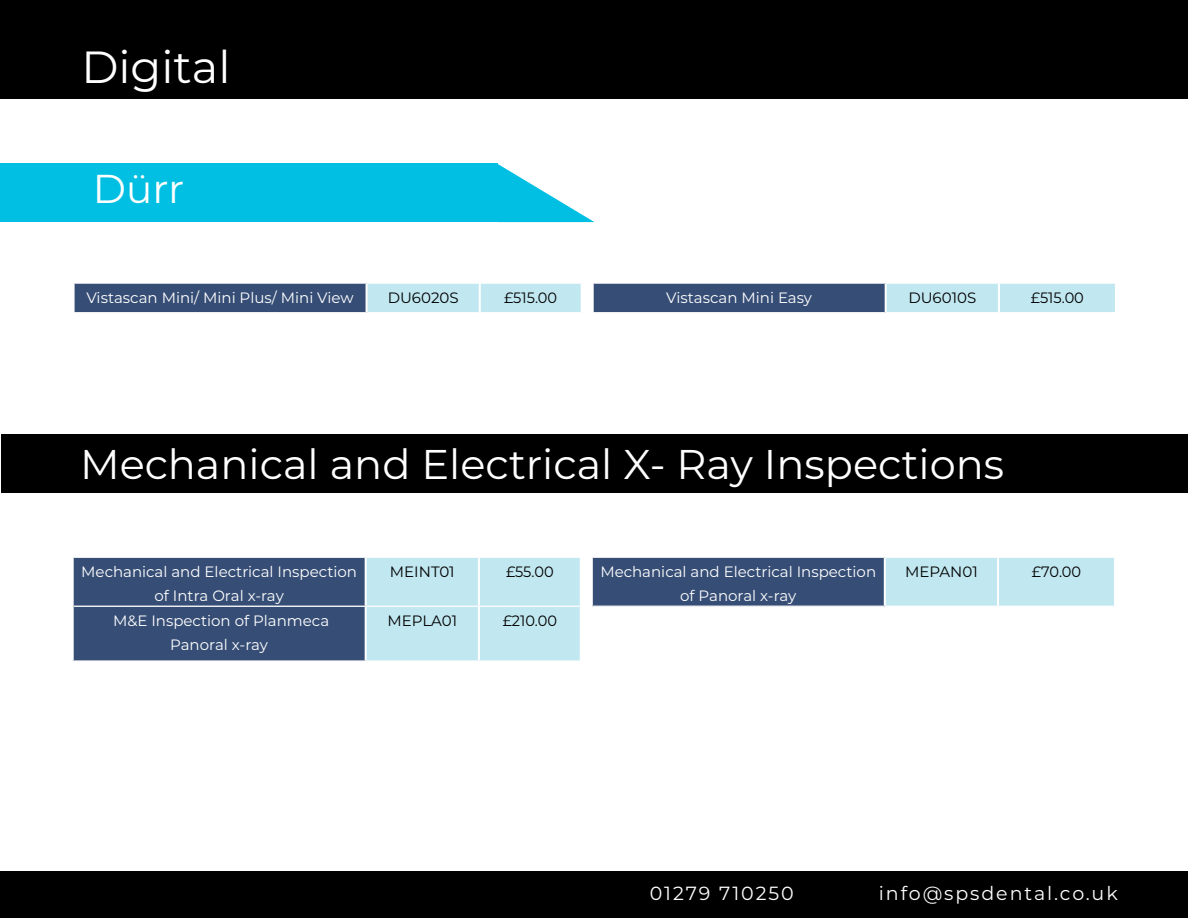
<style>
.page{position:relative;width:1188px;height:918px;background:#fff}
.page>*{position:absolute;margin:0;border:0;box-sizing:border-box;transform-origin:0 0}
.t1{font:45px "Montserrat";color:#fff}
.t2{font:41.55px "Montserrat";color:#fff}
.t3{font:40.35px "Montserrat";color:#fff}
.t4{font:19.05px "Montserrat";letter-spacing:.1em;color:#fff}
.t5{font:15px/24px "Montserrat";color:#fff;text-align:center}
.t6{font:15px "Montserrat";color:#000}
.s1{font-size:39px}
</style>
<div class="page">
<div style="left:1px;top:434px;width:1187px;height:59px;background:#000"></div>
<svg style="left:74px;top:558px;width:506px;height:102px;background:#718ea8"></svg>
<hr style="left:74px;top:606px;width:292px;height:1px;background:#fff">
<hr style="left:366px;top:606px;width:113px;height:1px;background:#fff">
<hr style="left:365px;top:558px;width:2px;height:48px;background:#fff">
<hr style="left:365px;top:607px;width:2px;height:53px;background:#fff">
<hr style="left:479px;top:606px;width:101px;height:1px;background:#fff">
<hr style="left:478px;top:558px;width:2px;height:48px;background:#fff">
<hr style="left:478px;top:607px;width:2px;height:53px;background:#fff">
<div style="left:592px;top:557px;width:293px;height:49px;background:#364d75"></div>
<div style="left:886px;top:558px;width:228px;height:48px;background:#c1e7f0"></div>
<hr style="left:591px;top:557px;width:294px;height:1px;background:#fff">
<hr style="left:591px;top:558px;width:2px;height:48px;background:#fff">
<hr style="left:884px;top:558px;width:2px;height:48px;background:#fff">
<hr style="left:997px;top:558px;width:2px;height:48px;background:#fff">
<div style="left:1px;top:164px;width:497px;height:58px;background:#00bfe3"></div>
<svg style="left:498px;top:164px;width:96px;height:58px"></svg>
<div style="left:74px;top:283px;width:293px;height:30px;background:#364d75"></div>
<div style="left:368px;top:284px;width:213px;height:28px;background:#c1e7f0"></div>
<hr style="left:73px;top:282px;width:294px;height:2px;background:#fff">
<hr style="left:73px;top:312px;width:294px;height:1px;background:#fff">
<hr style="left:73px;top:284px;width:2px;height:28px;background:#fff">
<hr style="left:366px;top:284px;width:2px;height:28px;background:#fff">
<hr style="left:479px;top:284px;width:2px;height:28px;background:#fff">
<div style="left:593px;top:283px;width:293px;height:30px;background:#364d75"></div>
<div style="left:887px;top:284px;width:228px;height:28px;background:#c1e7f0"></div>
<hr style="left:592px;top:282px;width:294px;height:2px;background:#fff">
<hr style="left:592px;top:312px;width:294px;height:1px;background:#fff">
<hr style="left:592px;top:284px;width:2px;height:28px;background:#fff">
<hr style="left:885px;top:284px;width:2px;height:28px;background:#fff">
<hr style="left:998px;top:284px;width:2px;height:28px;background:#fff">
<div style="left:0;top:0;width:1188px;height:98px;background:#000"></div>
<div style="left:0;top:872px;width:1188px;height:46px;background:#000"></div>
<h1 class="t1" style="left:81px;top:37px;width:151px">Digital</h1>
<h3 class="t3" style="left:93px;top:161px;width:93px">D<span class="s1">ü</span>rr</h3>
<p class="t5" style="left:86px;top:285px;width:269px">Vistascan Mini/ Mini Plus/ Mini View</p>
<p class="t6" style="left:388px;top:287px;width:72px">DU6020S</p>
<p class="t6" style="left:504px;top:287px;width:54px">£515.00</p>
<p class="t5" style="left:666px;top:285px;width:147px">Vistascan Mini Easy</p>
<p class="t6" style="left:908px;top:287px;width:69px">DU6010S</p>
<p class="t6" style="left:1031px;top:287px;width:54px">£515.00</p>
<h2 class="t2" style="left:80px;top:436px;width:926px">Mechanical and Electrical X- Ray Inspections</h2>
<p class="t5" style="left:81px;top:559px;width:277px">Mechanical and Electrical Inspection of Intra Oral x-ray</p>
<p class="t6" style="left:390px;top:561px;width:66px">MEINT01</p>
<p class="t6" style="left:506px;top:561px;width:49px">£55.00</p>
<p class="t5" style="left:113px;top:608px;width:218px">M&amp;E Inspection of Planmeca<br>Panoral x-ray</p>
<p class="t6" style="left:387px;top:610px;width:71px">MEPLA01</p>
<p class="t6" style="left:503px;top:610px;width:56px">£210.00</p>
<p class="t5" style="left:600px;top:559px;width:277px">Mechanical and Electrical Inspection of Panoral x-ray</p>
<p class="t6" style="left:905px;top:561px;width:74px">MEPAN01</p>
<p class="t6" style="left:1032px;top:561px;width:51px">£70.00</p>
<p class="t4" style="left:650px;top:880px;width:145px">01279 710250</p>
<p class="t4" style="left:879px;top:880px;width:240px">info@spsdental.co.uk</p>
</div>
